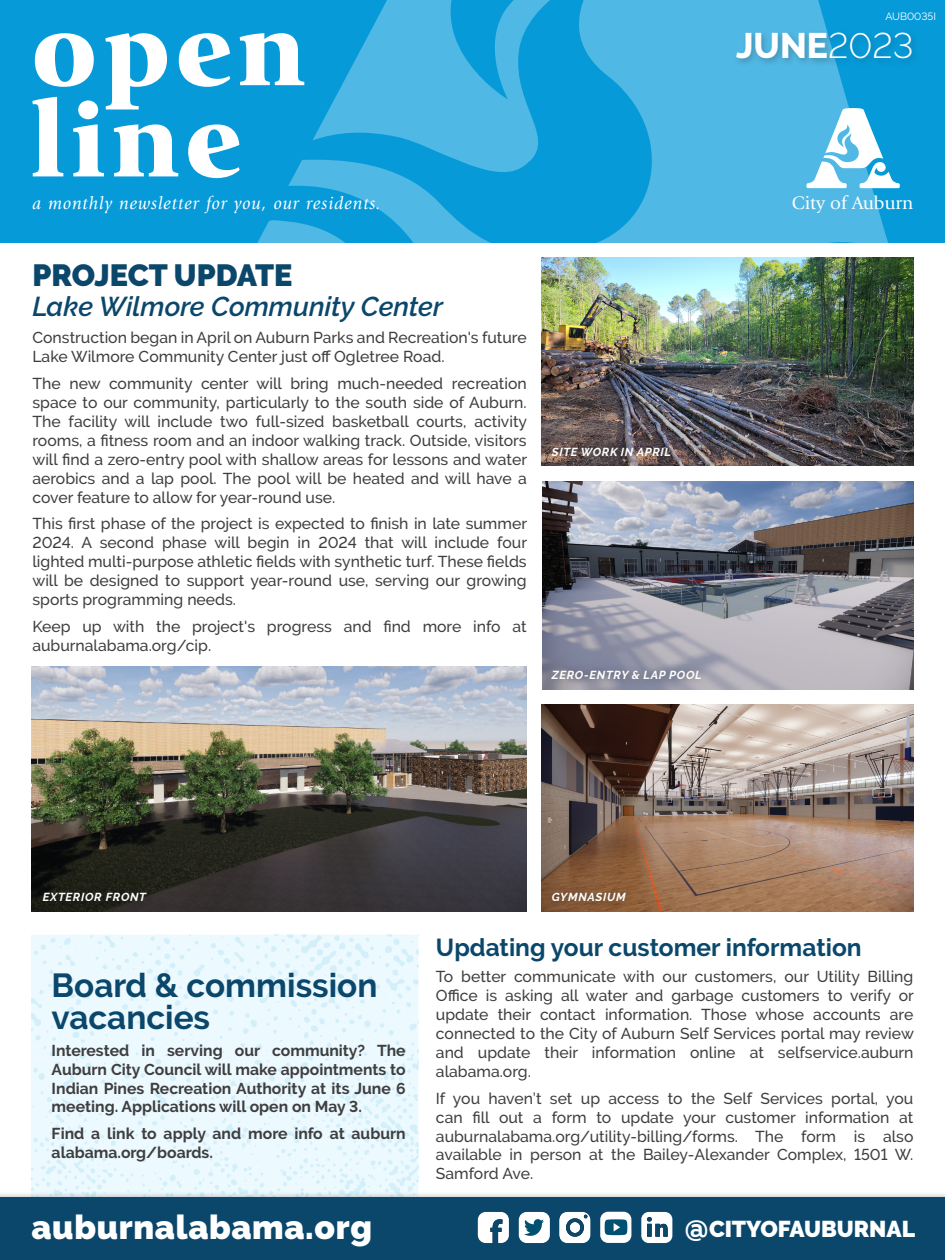
<style>
.page{position:relative;width:945px;height:1260px;background:#fff}
.page>*{position:absolute;margin:0;border:0;box-sizing:border-box;transform-origin:0 0}
.t1{font:800 35.35px "Raleway";color:#fff}
.t2{font:900 33.6px "Raleway";letter-spacing:.02em;color:#fff}
.header1{font:700 33.25px/31.5px "Raleway";color:#0a476b}
.header1-2{font:900 30.62px "Raleway";color:#0a476b}
.header1-3{font:italic 600 27.3px "Raleway";color:#0a476b}
.header1-4{font:700 24.5px "Raleway";color:#0a476b}
.t3{font:900 22.93px "Raleway";color:#fff}
.t4{font:18.9px "Giovanni Std";color:#fff}
.t5{font:italic 18.2px "Giovanni Std";letter-spacing:.05em;color:#fff}
.Paragraph{font:500 15.75px/18.9px "Raleway";color:#3e3e3f;text-align:justify}
.Paragraph-2{font:700 15.75px/18.9px "Raleway";color:#3e3e3f;text-align:justify}
.Header2{font:italic 700 11.55px "Raleway";letter-spacing:.06em;color:#fff}
.t6{font:10.5px "Raleway";color:#fff}
.s1{font-weight:300}
.s2{font-size:27.82px}
</style>
<div class="page">
<svg style="left:32px;top:935px;width:386px;height:256px;background:#e9f7fe"></svg>
<div style="left:0;top:1191px;width:945px;height:69px;background:#231f20;opacity:.42"></div>
<div style="left:0;top:1198px;width:945px;height:62px;background:#0a476b"></div>
<img style="left:478px;top:1212px;width:31px;height:31px">
<img style="left:519px;top:1212px;width:31px;height:31px">
<img style="left:559px;top:1212px;width:31px;height:31px">
<img style="left:600px;top:1212px;width:31px;height:31px">
<img style="left:641px;top:1212px;width:31px;height:31px">
<div style="left:0;top:0;width:945px;height:242px;background:#069ad9"></div>
<svg style="left:288px;top:0;width:604px;height:242px;fill:#50b8e4"></svg>
<svg style="left:258px;top:219px;width:238px;height:23px"></svg>
<svg style="left:32px;top:33px;width:272px;height:145px"></svg>
<div style="left:733px;top:30px;width:187px;height:37px;background:#231f20;opacity:.24"></div>
<svg style="left:806px;top:108px;width:94px;height:80px"></svg>
<img style="left:542px;top:257px;width:372px;height:209px">
<img style="left:32px;top:667px;width:495px;height:245px">
<img style="left:542px;top:705px;width:372px;height:207px">
<img style="left:542px;top:481px;width:372px;height:209px">
<div style="left:35px;top:884px;width:119px;height:26px;background:#231f20;opacity:.43"></div>
<div style="left:544px;top:439px;width:134px;height:26px;background:#231f20;opacity:.43"></div>
<div style="left:544px;top:662px;width:165px;height:26px;background:#231f20;opacity:.43"></div>
<div style="left:544px;top:884px;width:90px;height:26px;background:#231f20;opacity:.43"></div>
<p class="t6" style="left:885px;top:10px;width:52px">AUB0035I</p>
<p class="t1" style="left:736px;top:26px;width:179px">JUNE<span class="s1">2023</span></p>
<p class="t5" style="left:32px;top:193px;width:350px">a monthly newsletter for you, our residents.</p>
<p class="header1-2" style="left:32px;top:257px;width:262px">PROJECT UPDATE</p>
<p class="header1-3" style="left:32px;top:290px;width:412px">Lake Wilmore Community Center</p>
<p class="Paragraph" style="left:32px;top:328px;width:496px">Construction began in April on Auburn Parks and Recreation's future<br>Lake Wilmore Community Center just off Ogletree Road.</p>
<p class="Paragraph" style="left:32px;top:374px;width:496px">The new community center will bring much-needed recreation space to our community, particularly to the south side of Auburn.<br>The facility will include two full-sized basketball courts, activity rooms, a fitness room and an indoor walking track. Outside, visitors will find a zero-entry pool with shallow areas for lessons and water aerobics and a lap pool. The pool will be heated and will have a cover feature to allow for year-round use.</p>
<p class="Paragraph" style="left:32px;top:514px;width:496px">This first phase of the project is expected to finish in late summer 2024. A second phase will begin in 2024 that will include four lighted multi-purpose athletic fields with synthetic turf. These fields will be designed to support year-round use, serving our growing sports programming needs.</p>
<p class="Paragraph" style="left:32px;top:617px;width:496px">Keep up with the project's progress and find more info at auburnalabama.org/cip.</p>
<p class="Header2" style="left:552px;top:445px;width:121px">SITE WORK IN APRIL</p>
<p class="Header2" style="left:552px;top:668px;width:151px">ZERO-ENTRY &amp; LAP POOL</p>
<p class="t4" style="left:792px;top:193px;width:123px">City of Auburn</p>
<p class="Header2" style="left:43px;top:890px;width:105px">EXTERIOR FRONT</p>
<p class="Header2" style="left:552px;top:890px;width:75px">GYMNASIUM</p>
<p class="header1" style="left:52px;top:970px;width:327px">Board &amp; commission vacancies</p>
<p class="Paragraph-2" style="left:52px;top:1041px;width:356px">Interested in serving our community? The Auburn City Council will make appointments to Indian Pines Recreation Authority at its June 6 meeting. Applications will open on May 3.</p>
<p class="Paragraph-2" style="left:52px;top:1124px;width:356px">Find a link to apply and more info at auburn alabama.org/boards.</p>
<p class="header1-4" style="left:436px;top:933px;width:427px">Updating your customer information</p>
<p class="Paragraph" style="left:436px;top:967px;width:479px">To better communicate with our customers, our Utility Billing Office is asking all water and garbage customers to verify or update their contact information. Those whose accounts are connected to the City of Auburn Self Services portal may review and update their information online at selfservice.auburn alabama.org.</p>
<p class="Paragraph" style="left:436px;top:1089px;width:479px">If you haven’t set up access to the Self Services portal, you can fill out a form to update your customer information at auburnalabama.org/utility-billing/forms. The form is also available in person at the Bailey-Alexander Complex, 1501 W.<br>Samford Ave.</p>
<p class="t2" style="left:32px;top:1208px;width:342px">auburnalabama.org</p>
<p class="t3" style="left:685px;top:1215px;width:232px"><span class="s2">@</span>CITYOFAUBURNAL</p>
</div>
